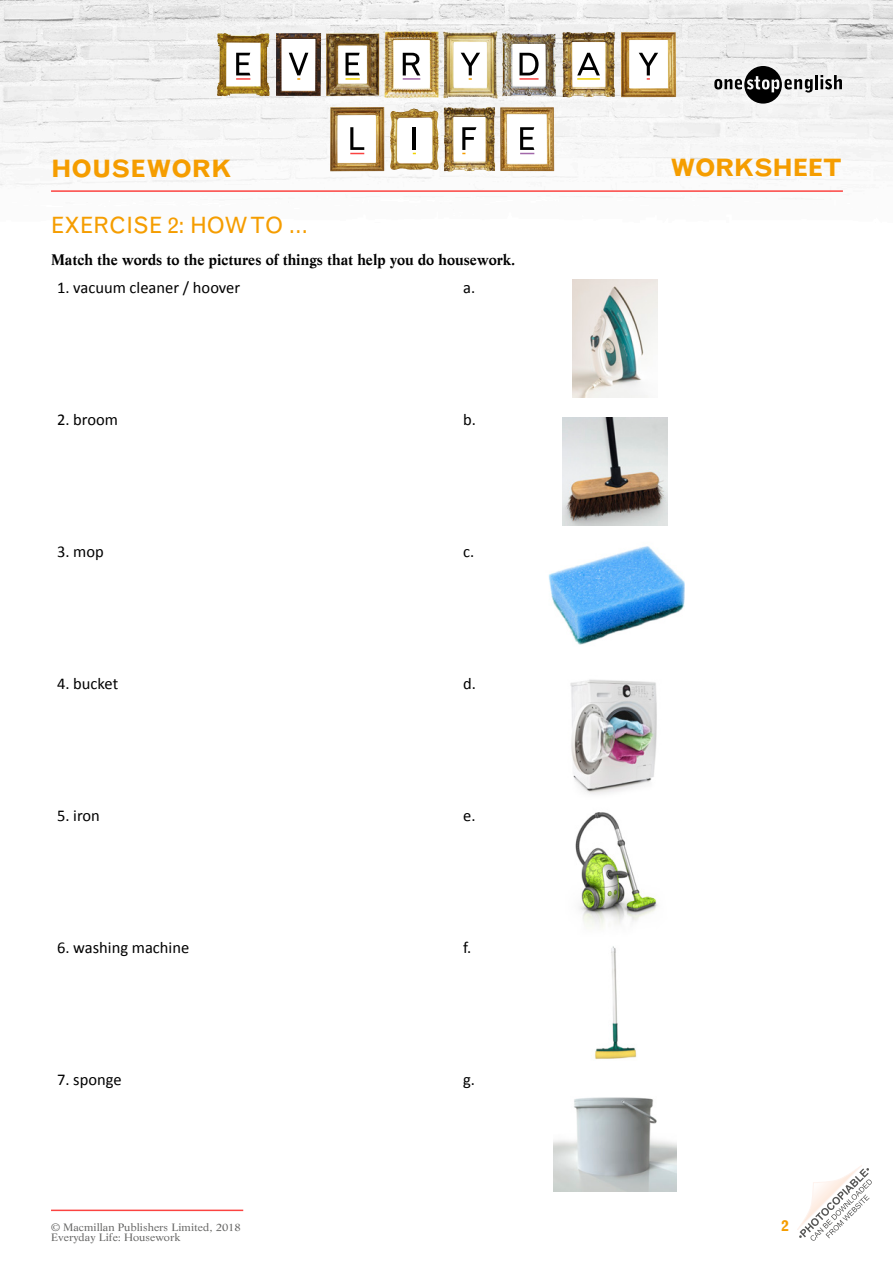
<style>
.page{position:relative;width:893px;height:1263px;background:#fff}
.page>*{position:absolute;margin:0;border:0;box-sizing:border-box;transform-origin:0 0}
._16pt_A_head{font:700 24px "Grotesque MT Std";letter-spacing:-.015em;color:#f59d00}
._15pt_B_head{font:22.5px "Grotesque MT Std";color:#f59d00}
.t1{font:16.5px "Calibri";color:#000}
.Direction_Lines{font:700 15px "Life LT Std";color:#000}
.t2{font:700 15px "Grotesque MT Std";color:#f59d00}
.t3{font:10.5px "Life LT Std";color:#636362;scale:1.08 1}
</style>
<div class="page">
<img style="left:0;top:0;width:893px;height:199px">
<hr style="left:51px;top:1209px;width:192px;height:2px;background:#fb4341">
<svg style="left:797px;top:1165px;width:75px;height:76px"></svg>
<svg style="left:696px;top:47px;width:165px;height:75px;fill:#f0f0f0"></svg>
<svg style="left:714px;top:66px;width:99px;height:38px"></svg>
<hr style="left:815px;top:75px;width:3px;height:14px;background:#000">
<svg style="left:820px;top:75px;width:22px;height:14px"></svg>
<hr style="left:51px;top:190px;width:792px;height:2px;background:#fb4341">
<img style="left:621px;top:32px;width:55px;height:65px">
<img style="left:562px;top:32px;width:53px;height:65px">
<img style="left:443px;top:31px;width:55px;height:68px">
<img style="left:217px;top:33px;width:53px;height:63px">
<img style="left:326px;top:33px;width:53px;height:63px">
<img style="left:276px;top:33px;width:45px;height:63px">
<img style="left:384px;top:31px;width:55px;height:67px">
<img style="left:502px;top:33px;width:54px;height:64px">
<svg style="left:236px;top:53px;width:14px;height:27px"></svg>
<svg style="left:346px;top:53px;width:14px;height:27px"></svg>
<svg style="left:289px;top:53px;width:19px;height:27px"></svg>
<svg style="left:403px;top:53px;width:17px;height:27px"></svg>
<svg style="left:461px;top:53px;width:19px;height:27px"></svg>
<hr style="left:519px;top:78px;width:20px;height:2px;background:#fb4341">
<svg style="left:519px;top:53px;width:20px;height:22px"></svg>
<hr style="left:577px;top:78px;width:23px;height:2px;background:#f2d200">
<svg style="left:577px;top:53px;width:23px;height:22px"></svg>
<svg style="left:639px;top:53px;width:19px;height:27px"></svg>
<img style="left:500px;top:107px;width:54px;height:64px">
<img style="left:443px;top:107px;width:52px;height:65px">
<img style="left:390px;top:108px;width:49px;height:62px">
<img style="left:330px;top:107px;width:54px;height:64px">
<svg style="left:350px;top:127px;width:14px;height:27px"></svg>
<hr style="left:413px;top:127px;width:3px;height:23px;background:#000">
<svg style="left:462px;top:127px;width:14px;height:27px"></svg>
<svg style="left:520px;top:127px;width:14px;height:27px"></svg>
<img style="left:563px;top:417px;width:104px;height:109px">
<img style="left:572px;top:280px;width:86px;height:117px">
<img style="left:548px;top:546px;width:137px;height:99px">
<img style="left:570px;top:679px;width:87px;height:116px">
<img style="left:595px;top:946px;width:42px;height:113px">
<img style="left:575px;top:812px;width:83px;height:115px">
<img style="left:553px;top:1097px;width:124px;height:95px">
<p class="_16pt_A_head" style="left:51px;top:154px;width:182px">HOUSEWORK</p>
<p class="_15pt_B_head" style="left:51px;top:212px;width:258px">EXERCISE 2: HOW TO …</p>
<p class="Direction_Lines" style="left:51px;top:250px;width:466px">Match the words to the pictures of things that help you do housework.</p>
<p class="t1" style="left:57px;top:277px;width:185px">1. vacuum cleaner / hoover</p>
<p class="t1" style="left:463px;top:277px;width:14px">a.</p>
<p class="t1" style="left:57px;top:409px;width:62px">2. broom</p>
<p class="t1" style="left:463px;top:409px;width:14px">b.</p>
<p class="t1" style="left:57px;top:541px;width:48px">3. mop</p>
<p class="t1" style="left:463px;top:541px;width:13px">c.</p>
<p class="t1" style="left:57px;top:673px;width:63px">4. bucket</p>
<p class="t1" style="left:463px;top:673px;width:14px">d.</p>
<p class="t1" style="left:57px;top:805px;width:44px">5. iron</p>
<p class="t1" style="left:463px;top:805px;width:14px">e.</p>
<p class="t1" style="left:57px;top:937px;width:134px">6. washing machine</p>
<p class="t1" style="left:463px;top:937px;width:10px">f.</p>
<p class="t1" style="left:57px;top:1069px;width:66px">7. sponge</p>
<p class="t1" style="left:463px;top:1069px;width:13px">g.</p>
<h1 class="_16pt_A_head" style="left:670px;top:154px;width:173px">WORKSHEET</h1>
<p class="t3" style="left:51px;top:1220px;width:177px">© Macmillan Publishers Limited, 2018</p>
<p class="t2" style="left:782px;top:1216px;width:9px">2</p>
<p class="t3" style="left:51px;top:1231px;width:121px">Everyday Life: Housework</p>
</div>
